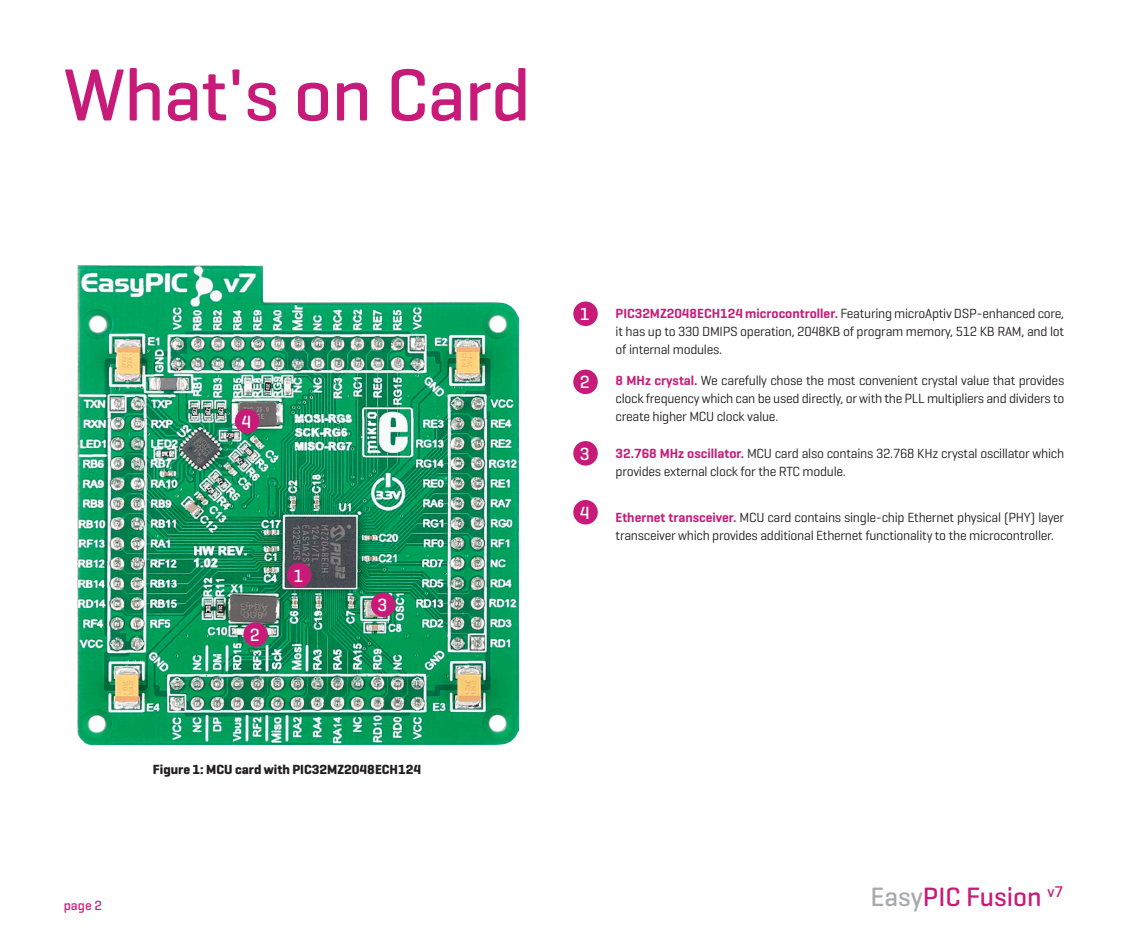
<style>
.page{position:relative;width:1127px;height:936px;background:#fff}
.page>*{position:absolute;margin:0;border:0;box-sizing:border-box;transform-origin:0 0}
.Heading_1{font:500 75px "Geogrotesque";letter-spacing:-.01em;color:#c81a78}
.t1{font:500 27px "Geogrotesque";color:#c81a78}
.Body_text{font:500 18px "Geogrotesque";color:#fff}
.Body_text-2{font:13.5px/18px "Geogrotesque";letter-spacing:-.02em;color:#231f20;text-align:justify}
.Body_text-3{font:700 13.5px "Geogrotesque";color:#231f20}
.Body_text-4{font:500 13.5px "Geogrotesque";color:#c81a78}
.s1{font-weight:600;color:#c81a78}
.s2{color:#a7a9ac}
</style>
<div class="page">
<img style="left:78px;top:266px;width:440px;height:478px">
<div style="left:243px;top:622px;width:25px;height:24px;background:#c81a78;border-radius:50%"></div>
<div style="left:371px;top:592px;width:24px;height:25px;background:#c81a78;border-radius:50%"></div>
<div style="left:235px;top:409px;width:24px;height:24px;background:#c81a78;border-radius:50%"></div>
<div style="left:287px;top:563px;width:24px;height:24px;background:#c81a78;border-radius:50%"></div>
<div style="left:573px;top:301px;width:25px;height:25px;background:#c81a78;border-radius:50%"></div>
<div style="left:573px;top:369px;width:25px;height:25px;background:#c81a78;border-radius:50%"></div>
<div style="left:573px;top:441px;width:25px;height:24px;background:#c81a78;border-radius:50%"></div>
<div style="left:573px;top:500px;width:25px;height:24px;background:#c81a78;border-radius:50%"></div>
<p class="Heading_1" style="left:64px;top:48px;width:468px">What's on Card</p>
<p class="Body_text" style="left:241px;top:410px;width:11px">4</p>
<p class="Body_text-4" style="left:64px;top:896px;width:40px">page 2</p>
<p class="Body_text" style="left:250px;top:623px;width:11px">2</p>
<p class="Body_text" style="left:293px;top:564px;width:11px">1</p>
<p class="Body_text" style="left:377px;top:593px;width:11px">3</p>
<p class="Body_text-3" style="left:153px;top:761px;width:270px">Figure 1: MCU card with PIC32MZ2048ECH124</p>
<p class="Body_text" style="left:580px;top:303px;width:11px">1</p>
<p class="Body_text" style="left:580px;top:371px;width:11px">2</p>
<p class="Body_text" style="left:580px;top:442px;width:11px">3</p>
<p class="Body_text" style="left:580px;top:501px;width:11px">4</p>
<p class="Body_text-2" style="left:615px;top:304px;width:450px"><span class="s1">PIC32MZ2048ECH124 microcontroller.</span> Featuring microAptiv DSP-enhanced core, it has up to 330 DMIPS operation, 2048KB of program memory, 512 KB RAM, and lot of internal modules.</p>
<p class="Body_text-2" style="left:615px;top:371px;width:450px"><span class="s1">8 MHz crystal.</span> We carefully chose the most convenient crystal value that provides clock frequency which can be used directly, or with the PLL multipliers and dividers to create higher MCU clock value.</p>
<p class="Body_text-2" style="left:615px;top:444px;width:450px"><span class="s1">32.768 MHz oscillator.</span> MCU card also contains 32.768 KHz crystal oscillator which provides external clock for the RTC module.</p>
<p class="Body_text-2" style="left:615px;top:508px;width:450px"><span class="s1">Ethernet transceiver.</span> MCU card contains single-chip Ethernet physical (PHY) layer transceiver which provides additional Ethernet functionality to the microcontroller.</p>
<p class="t1" style="left:870px;top:880px;width:194px"><span class="s2">Easy</span>PIC Fusion <sup>v7</sup></p>
</div>
